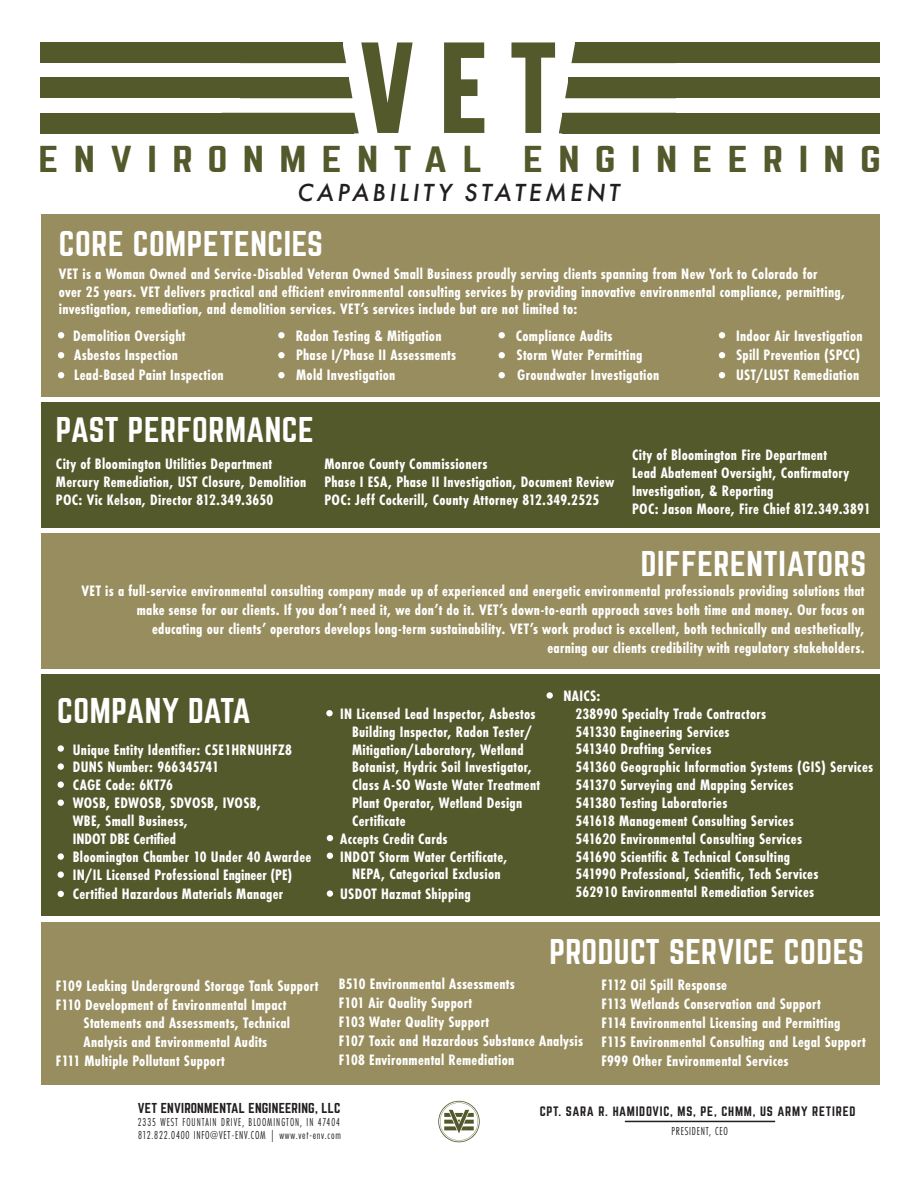
<style>
.page{position:relative;width:918px;height:1188px;background:#fff}
.page>*{position:absolute;margin:0;border:0;box-sizing:border-box;transform-origin:0 0}
.t1{font:32.85px "Norwester";letter-spacing:.38em;color:#53592b;scale:1.22 1}
.t2{font:31.35px "Norwester";letter-spacing:.02em;color:#fff}
.t3{font:italic 500 25.65px "Futura PT";letter-spacing:.13em;color:#231f20}
.t4{font:700 15.75px/17.9px "Futura PT Cond";letter-spacing:.02em;color:#fff}
.t5{font:12.6px "Norwester";letter-spacing:.015em;color:#231f20}
.t6{font:12px/12.6px "Futura PT Cond";letter-spacing:.07em;color:#231f20;scale:.87 1}
.t7{font:12px "Norwester";letter-spacing:.065em;color:#231f20}
.t8{font:12px "Futura PT Cond";letter-spacing:.07em;color:#231f20;scale:.92 1}
</style>
<div class="page">
<hr style="left:625px;top:1121px;width:150px;height:1px;background:#231f20">
<div style="left:42px;top:214px;width:838px;height:183px;background:#988d5e"></div>
<svg style="left:58px;top:332px;width:6px;height:6px"></svg>
<div style="left:278px;top:332px;width:7px;height:6px;background:#fff;border-radius:50%"></div>
<svg style="left:499px;top:332px;width:6px;height:6px"></svg>
<svg style="left:719px;top:332px;width:6px;height:6px"></svg>
<svg style="left:58px;top:352px;width:6px;height:6px"></svg>
<div style="left:278px;top:352px;width:7px;height:6px;background:#fff;border-radius:50%"></div>
<svg style="left:499px;top:352px;width:6px;height:6px"></svg>
<svg style="left:719px;top:352px;width:6px;height:6px"></svg>
<svg style="left:58px;top:372px;width:6px;height:6px"></svg>
<div style="left:278px;top:372px;width:7px;height:6px;background:#fff;border-radius:50%"></div>
<svg style="left:499px;top:372px;width:6px;height:6px"></svg>
<svg style="left:719px;top:372px;width:6px;height:6px"></svg>
<div style="left:42px;top:922px;width:838px;height:163px;background:#988d5e"></div>
<svg style="left:444px;top:42px;width:40px;height:91px"></svg>
<div style="left:569px;top:78px;width:311px;height:20px;background:#54592b"></div>
<div style="left:575px;top:42px;width:305px;height:21px;background:#54592b"></div>
<svg style="left:511px;top:42px;width:165px;height:91px"></svg>
<div style="left:563px;top:113px;width:317px;height:20px;background:#54592b"></div>
<div style="left:40px;top:42px;width:302px;height:21px;background:#54592b"></div>
<div style="left:40px;top:78px;width:309px;height:20px;background:#54592b"></div>
<svg style="left:222px;top:42px;width:191px;height:91px"></svg>
<div style="left:40px;top:113px;width:314px;height:20px;background:#54592b"></div>
<div style="left:42px;top:674px;width:838px;height:242px;background:#53592b"></div>
<svg style="left:327px;top:835px;width:6px;height:6px"></svg>
<svg style="left:327px;top:853px;width:6px;height:6px"></svg>
<div style="left:326px;top:710px;width:7px;height:6px;background:#fff;border-radius:50%"></div>
<div style="left:547px;top:692px;width:6px;height:7px;background:#fff;border-radius:50%"></div>
<div style="left:327px;top:890px;width:6px;height:7px;background:#fff;border-radius:50%"></div>
<div style="left:42px;top:403px;width:838px;height:125px;background:#53592b"></div>
<div style="left:42px;top:533px;width:838px;height:135px;background:#988d5e"></div>
<svg style="left:438px;top:1101px;width:42px;height:41px"></svg>
<div style="left:58px;top:745px;width:6px;height:7px;background:#fff;border-radius:50%"></div>
<div style="left:58px;top:763px;width:6px;height:7px;background:#fff;border-radius:50%"></div>
<div style="left:58px;top:781px;width:6px;height:7px;background:#fff;border-radius:50%"></div>
<svg style="left:58px;top:800px;width:6px;height:6px"></svg>
<div style="left:58px;top:853px;width:6px;height:7px;background:#fff;border-radius:50%"></div>
<div style="left:58px;top:871px;width:6px;height:7px;background:#fff;border-radius:50%"></div>
<svg style="left:58px;top:891px;width:6px;height:6px"></svg>
<h1 class="t1" style="left:38px;top:143px;width:692px">ENVIRONMENTAL ENGINEERING</h1>
<h3 class="t3" style="left:297px;top:177px;width:324px">CAPABILITY STATEMENT</h3>
<h2 class="t2" style="left:59px;top:228px;width:266px">CORE COMPETENCIES</h2>
<p class="t4" style="left:59px;top:265px;width:788px">VET is a Woman Owned and Service-Disabled Veteran Owned Small Business proudly serving clients spanning from New York to Colorado for<br>over 25 years. VET delivers practical and efficient environmental consulting services by providing innovative environmental compliance, permitting, investigation, remediation, and demolition services. VET’s services include but are not limited to:</p>
<p class="t4" style="left:73px;top:326px;width:114px;line-height:19.5px">Demolition Oversight<br>Asbestos Inspection</p>
<p class="t4" style="left:296px;top:366px;width:101px">Mold Investigation</p>
<p class="t4" style="left:296px;top:327px;width:147px">Radon Testing &amp; Mitigation</p>
<p class="t4" style="left:516px;top:327px;width:98px">Compliance Audits</p>
<p class="t4" style="left:736px;top:327px;width:128px">Indoor Air Investigation</p>
<p class="t4" style="left:736px;top:346px;width:126px">Spill Prevention (SPCC)</p>
<p class="t4" style="left:296px;top:346px;width:161px">Phase I/Phase II Assessments</p>
<p class="t4" style="left:517px;top:346px;width:127px">Storm Water Permitting</p>
<p class="t4" style="left:74px;top:366px;width:151px">Lead-Based Paint Inspection</p>
<p class="t4" style="left:517px;top:366px;width:144px">Groundwater Investigation</p>
<p class="t4" style="left:736px;top:366px;width:125px">UST/LUST Remediation</p>
<h2 class="t2" style="left:56px;top:414px;width:259px">PAST PERFORMANCE</h2>
<p class="t4" style="left:56px;top:455px;width:252px">City of Bloomington Utilities Department<br>Mercury Remediation, UST Closure, Demolition<br>POC: Vic Kelson, Director 812.349.3650</p>
<p class="t4" style="left:325px;top:455px;width:291px">Monroe County Commissioners<br>Phase I ESA, Phase II Investigation, Document Review<br>POC: Jeff Cockerill, County Attorney 812.349.2525</p>
<p class="t4" style="left:632px;top:446px;width:240px">City of Bloomington Fire Department<br>Lead Abatement Oversight, Confirmatory Investigation, &amp; Reporting<br>POC: Jason Moore, Fire Chief 812.349.3891</p>
<h2 class="t2" style="left:641px;top:548px;width:227px">DIFFERENTIATORS</h2>
<p class="t4" style="left:82px;top:582px;width:784px;line-height:18.9px;text-align:right">VET is a full-service environmental consulting company made up of experienced and energetic environmental professionals providing solutions that make sense for our clients. If you don’t need it, we don’t do it. VET’s down-to-earth approach saves both time and money. Our focus on<br>educating our clients’ operators develops long-term sustainability. VET’s work product is excellent, both technically and aesthetically,<br>earning our clients credibility with regulatory stakeholders.</p>
<h2 class="t2" style="left:57px;top:695px;width:195px">COMPANY DATA</h2>
<p class="t4" style="left:575px;top:687px;width:299px;text-indent:-12px">NAICS:<br>238990 Specialty Trade Contractors<br>541330 Engineering Services<br>541340 Drafting Services<br>541360 Geographic Information Systems (GIS) Services 541370 Surveying and Mapping Services<br>541380 Testing Laboratories<br>541618 Management Consulting Services<br>541620 Environmental Consulting Services<br>541690 Scientific &amp; Technical Consulting<br>541990 Professional, Scientific, Tech Services<br>562910 Environmental Remediation Services</p>
<p class="t4" style="left:340px;top:705px;width:197px">IN Licensed Lead Inspector, Asbestos</p>
<p class="t4" style="left:352px;top:723px;width:182px">Building Inspector, Radon Tester/</p>
<p class="t4" style="left:352px;top:740px;width:173px">Mitigation/Laboratory, Wetland</p>
<p class="t4" style="left:352px;top:758px;width:181px">Botanist, Hydric Soil Investigator,</p>
<p class="t4" style="left:352px;top:776px;width:190px">Class A-SO Waste Water Treatment</p>
<p class="t4" style="left:352px;top:794px;width:172px">Plant Operator, Wetland Design</p>
<p class="t4" style="left:352px;top:812px;width:55px">Certificate</p>
<p class="t4" style="left:340px;top:830px;width:109px">Accepts Credit Cards</p>
<p class="t4" style="left:340px;top:847px;width:169px">INDOT Storm Water Certificate,</p>
<p class="t4" style="left:352px;top:865px;width:150px">NEPA, Categorical Exclusion</p>
<p class="t4" style="left:340px;top:885px;width:132px">USDOT Hazmat Shipping</p>
<p class="t4" style="left:73px;top:740px;width:240px">Unique Entity Identifier: C5E1HRNUHFZ8<br>DUNS Number: 966345741<br>CAGE Code: 6KT76<br>WOSB, EDWOSB, SDVOSB, IVOSB,<br>WBE, Small Business,<br>INDOT DBE Certified<br>Bloomington Chamber 10 Under 40 Awardee<br>IN/IL Licensed Professional Engineer (PE)<br>Certified Hazardous Materials Manager</p>
<p class="t4" style="left:56px;top:977px;width:264px">F109 Leaking Underground Storage Tank Support</p>
<p class="t4" style="left:56px;top:995px;width:232px">F110 Development of Environmental Impact</p>
<p class="t4" style="left:84px;top:1014px;width:208px">Statements and Assessments, Technical</p>
<p class="t4" style="left:84px;top:1033px;width:185px">Analysis and Environmental Audits</p>
<p class="t4" style="left:56px;top:1052px;width:170px">F111 Multiple Pollutant Support</p>
<h2 class="t2" style="left:549px;top:937px;width:316px">PRODUCT SERVICE CODES</h2>
<p class="t4" style="left:339px;top:975px;width:246px;line-height:18.9px">B510 Environmental Assessments<br>F101 Air Quality Support<br>F103 Water Quality Support<br>F107 Toxic and Hazardous Substance Analysis<br>F108 Environmental Remediation</p>
<p class="t4" style="left:601px;top:976px;width:266px;line-height:18.9px">F112 Oil Spill Response<br>F113 Wetlands Conservation and Support<br>F114 Environmental Licensing and Permitting F115 Environmental Consulting and Legal Support F999 Other Environmental Services</p>
<p class="t5" style="left:138px;top:1102px;width:204px">VET ENVIRONMENTAL ENGINEERING, LLC</p>
<p class="t6" style="left:138px;top:1116px;width:235px">2335 WEST FOUNTAIN DRIVE, BLOOMINGTON, IN 47404<br>812.822.0400 INFO@VET-ENV.COM | www.vet-env.com</p>
<p class="t7" style="left:540px;top:1105px;width:317px">CPT. SARA R. HAMIDOVIC, MS, PE, CHMM, US ARMY RETIRED</p>
<p class="t8" style="left:672px;top:1124px;width:63px">PRESIDENT, CEO</p>
</div>
